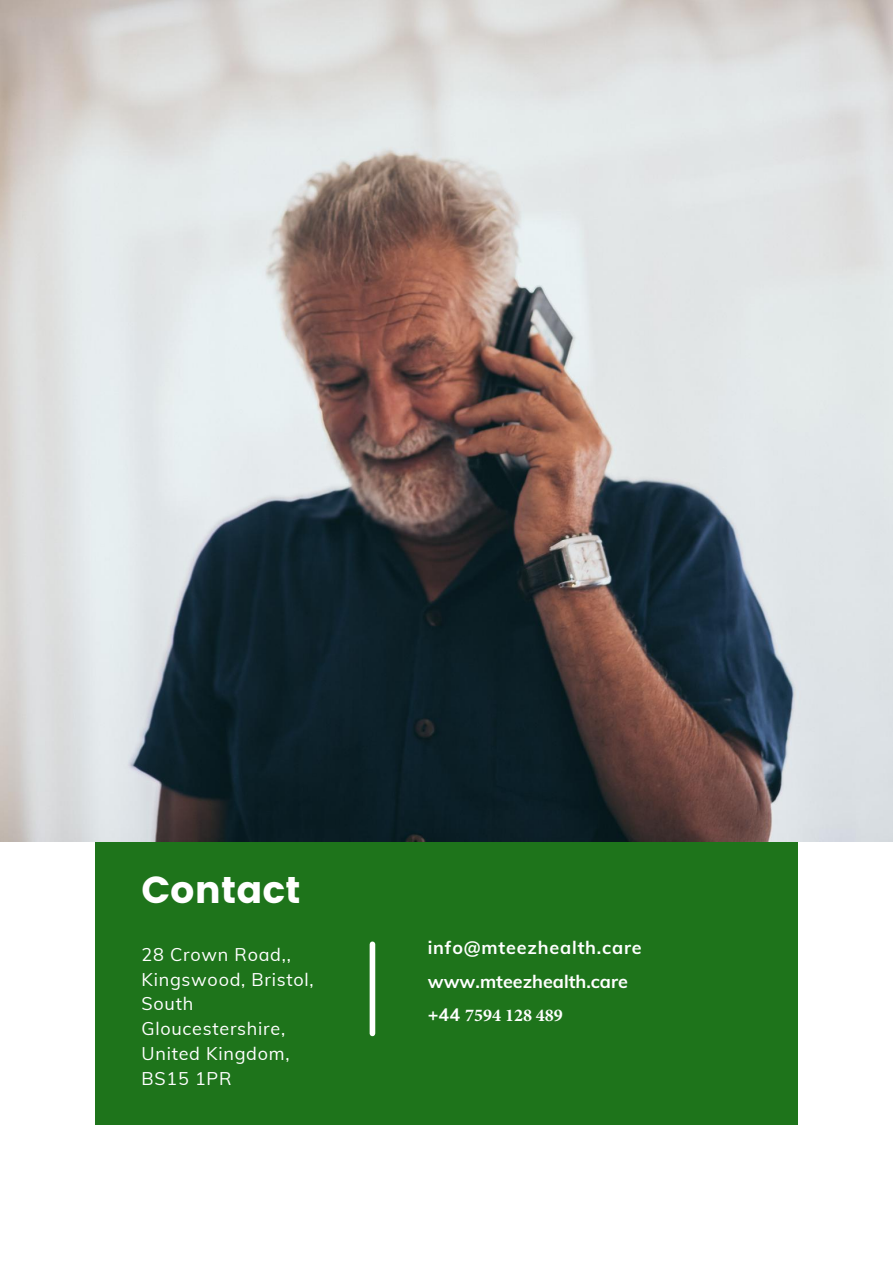
<style>
.page{position:relative;width:893px;height:1264px;background:#fff}
.page>*{position:absolute;margin:0;border:0;box-sizing:border-box;transform-origin:0 0}
.t1{font:37.5px "Poppins";color:#fff}
.t2{font:18px/24.8px "Muli";letter-spacing:.04em;color:#fff}
.t3{font:700 18px/33.8px "Muli";letter-spacing:.045em;color:#fff}
.t4{font:700 18px "Minion Pro";color:#fff}
.s1{font-family:"Muli"}
</style>
<div class="page">
<div style="left:95px;top:841px;width:702px;height:283px;background:#1e741b"></div>
<div style="left:369px;top:944px;width:6px;height:89px;background:#fff"></div>
<img style="left:0;top:0;width:892px;height:841px">
<h1 class="t1" style="left:141px;top:868px;width:161px">Contact</h1>
<p class="t2" style="left:141px;top:941px;width:174px">28 Crown Road,,<br>Kingswood, Bristol,<br>South<br>Gloucestershire,<br>United Kingdom,<br>BS15 1PR</p>
<p class="t3" style="left:428px;top:930px;width:215px">info@mteezhealth.care www.mteezhealth.care</p>
<p class="t4" style="left:428px;top:1002px;width:137px"><span class="s1">+44</span> 7594 128 489</p>
</div>
